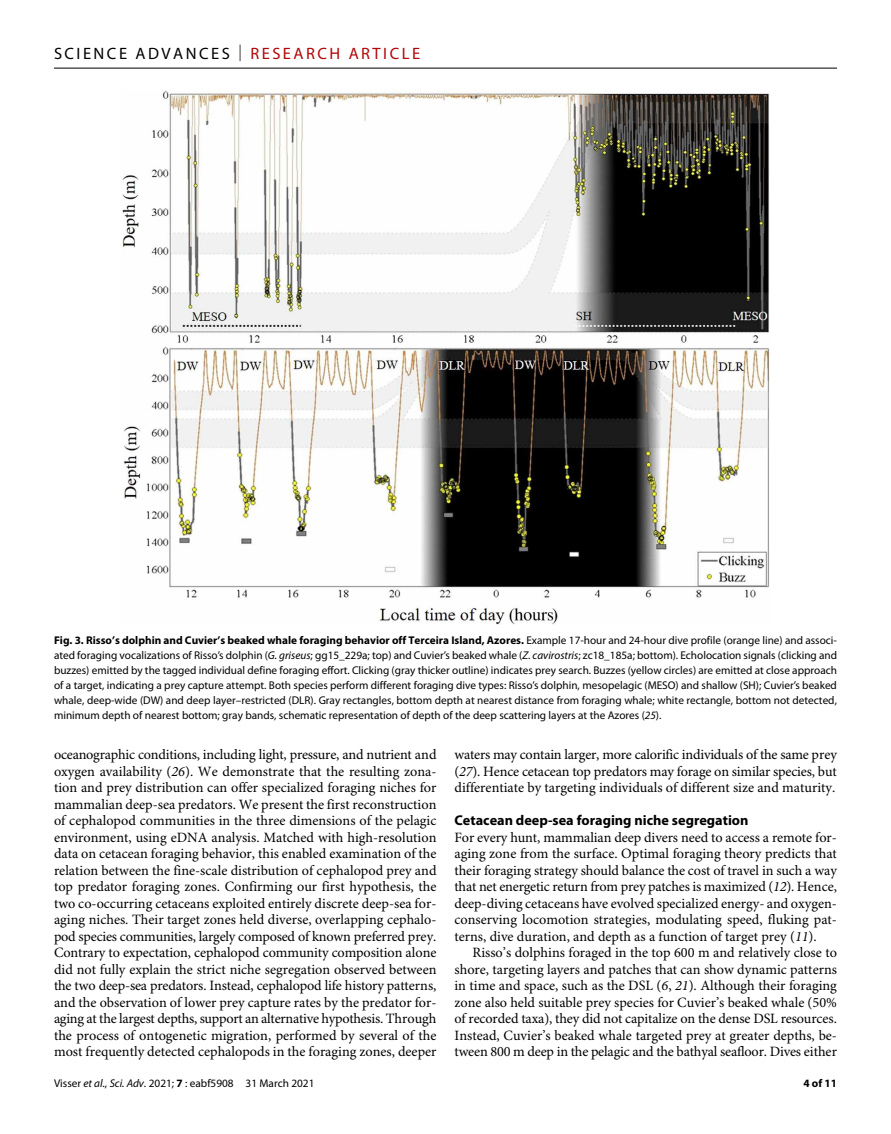
<style>
.page{position:relative;width:891px;height:1134px;background:#fff}
.page>*{position:absolute;margin:0;border:0;box-sizing:border-box;transform-origin:0 0}
.t1{font:16.5px "Myriad Pro";letter-spacing:.15em;color:#000}
.t2{font:14.25px/16.5px "Minion Pro";color:#000;text-align:justify}
.t3{font:700 14.25px "Myriad Pro";color:#000}
.t4{font:11.25px/15px "Myriad Pro";color:#000;text-align:justify}
.t5{font:700 11.25px "Myriad Pro";color:#000}
.s1{font-weight:300}
.s2{color:#b10508}
.s3{font-weight:700}
.s4{font-style:italic}
</style>
<div class="page">
<hr style="left:54px;top:68px;width:783px;height:1px;background:#000">
<img style="left:122px;top:90px;width:648px;height:535px">
<p class="t1" style="left:54px;top:40px;width:368px">SCIENCE ADVANCES <span class="s1">|</span> <span class="s2">RESEARCH ARTICLE</span></p>
<p class="t4" style="left:54px;top:633px;width:785px"><span class="s3">Fig. 3. Risso’s dolphin and Cuvier’s beaked whale foraging behavior off Terceira Island, Azores.</span> Example 17-hour and 24-hour dive profile (orange line) and associ&shy;ated foraging vocalizations of Risso’s dolphin (<span class="s4">G. griseus</span>; gg15_229a; top) and Cuvier’s beaked whale (<span class="s4">Z. cavirostris</span>; zc18_185a; bottom). Echolocation signals (clicking and buzzes) emitted by the tagged individual define foraging effort. Clicking (gray thicker outline) indicates prey search. Buzzes (yellow circles) are emitted at close approach of a target, indicating a prey capture attempt. Both species perform different foraging dive types: Risso’s dolphin, mesopelagic (MESO) and shallow (SH); Cuvier’s beaked whale, deep-wide (DW) and deep layer–restricted (DLR). Gray rectangles, bottom depth at nearest distance from foraging whale; white rectangle, bottom not detected, minimum depth of nearest bottom; gray bands, schematic representation of depth of the deep scattering layers at the Azores (<span class="s4">25</span>).</p>
<p class="t2" style="left:54px;top:748px;width:384px">oceanographic conditions, including light, pressure, and nutrient and oxygen availability (<span class="s4">26</span>). We demonstrate that the resulting zona&shy;tion and prey distribution can offer specialized foraging niches for mammalian deep-sea predators. We present the first reconstruction of cephalopod communities in the three dimensions of the pelagic environment, using eDNA analysis. Matched with high-resolution data on cetacean foraging behavior, this enabled examination of the relation between the fine-scale distribution of cephalopod prey and top predator foraging zones. Confirming our first hypothesis, the two co-occurring cetaceans exploited entirely discrete deep-sea for&shy;aging niches. Their target zones held diverse, overlapping cephalo&shy;pod species communities, largely composed of known preferred prey.<br>Contrary to expectation, cephalopod community composition alone did not fully explain the strict niche segregation observed between the two deep-sea predators. Instead, cephalopod life history patterns, and the observation of lower prey capture rates by the predator for&shy;aging at the largest depths, support an alternative hypothesis. Through the process of ontogenetic migration, performed by several of the most frequently detected cephalopods in the foraging zones, deeper</p>
<p class="t2" style="left:454px;top:748px;width:384px">waters may contain larger, more calorific individuals of the same prey (<span class="s4">27</span>). Hence cetacean top predators may forage on similar species, but differentiate by targeting individuals of different size and maturity.</p>
<p class="t3" style="left:454px;top:809px;width:296px">Cetacean deep-sea foraging niche segregation</p>
<p class="t2" style="left:454px;top:830px;width:384px">For every hunt, mammalian deep divers need to access a remote for&shy;aging zone from the surface. Optimal foraging theory predicts that their foraging strategy should balance the cost of travel in such a way that net energetic return from prey patches is maximized (<span class="s4">12</span>). Hence, deep-diving cetaceans have evolved specialized energy- and oxygen&shy;conserving locomotion strategies, modulating speed, fluking pat&shy;terns, dive duration, and depth as a function of target prey (<span class="s4">11</span>).</p>
<p class="t2" style="left:454px;top:946px;width:384px;text-indent:18px">Risso’s dolphins foraged in the top 600 m and relatively close to shore, targeting layers and patches that can show dynamic patterns in time and space, such as the DSL (<span class="s4">6</span>, <span class="s4">21</span>). Although their foraging zone also held suitable prey species for Cuvier’s beaked whale (50% of recorded taxa), they did not capitalize on the dense DSL resources.<br>Instead, Cuvier’s beaked whale targeted prey at greater depths, be&shy;tween 800 m deep in the pelagic and the bathyal seafloor. Dives either</p>
<p class="t4" style="left:54px;top:1076px;width:262px">Visser <span class="s4">et al</span>., <span class="s4">Sci. Adv.</span> 2021; <span class="s3">7</span> : eabf5908 31 March 2021</p>
<p class="t5" style="left:803px;top:1074px;width:35px">4 of 11</p>
</div>
